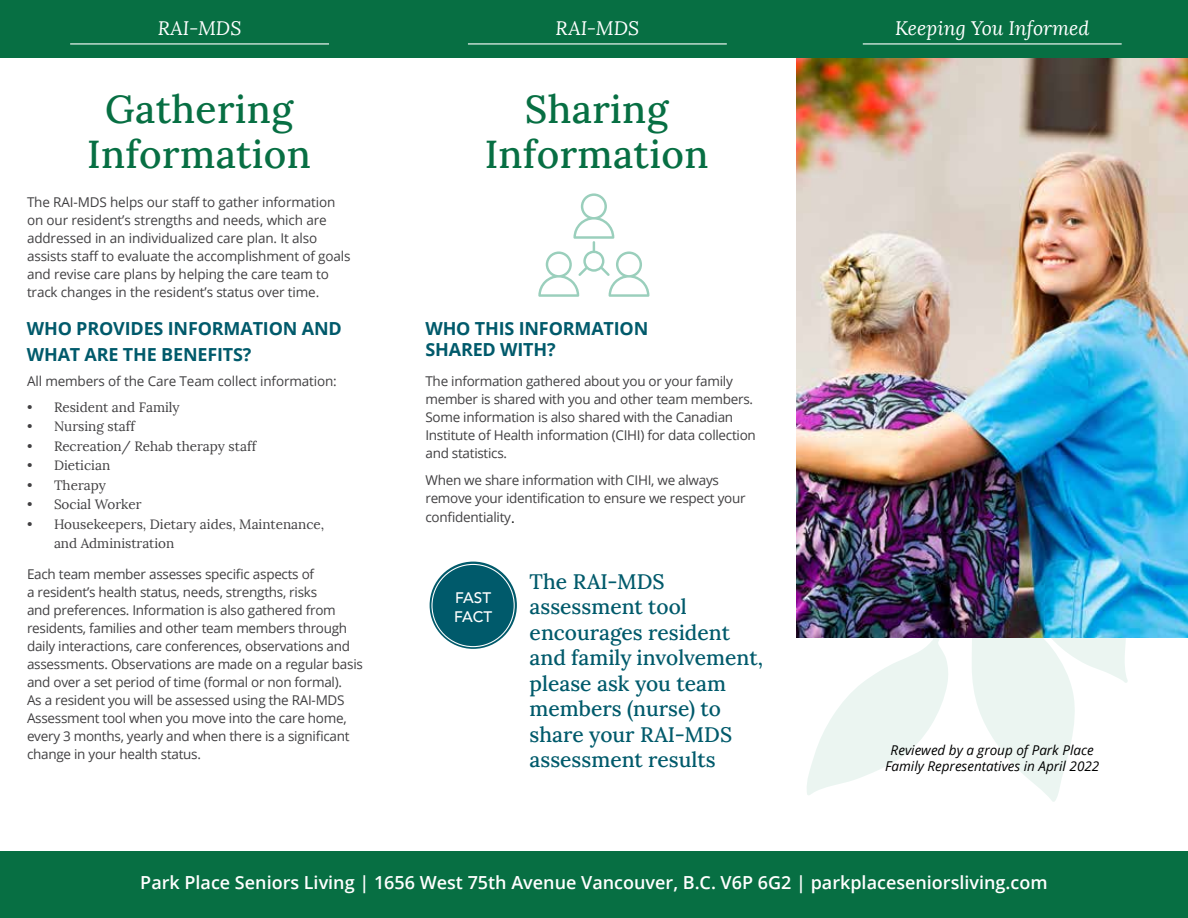
<style>
.page{position:relative;width:1188px;height:918px;background:#fff}
.page>*{position:absolute;margin:0;border:0;box-sizing:border-box;transform-origin:0 0}
.t1{font:500 39px/45px "Lora";letter-spacing:.01em;color:#076f43;text-align:center}
.t2{font:500 21px/25.5px "Lora";color:#005a6b}
.t3{font:italic 19.5px "Lora";color:#fff}
.t4{font:600 18px "Open Sans";color:#fff}
.t5{font:700 18px/21px "Open Sans";letter-spacing:-.01em;color:#005a6b}
.t6{font:500 15.3px/18.6px "Avenir";color:#fff}
.t7{font:13.5px/18px "Open Sans";letter-spacing:-.02em;color:#414042}
.t8{font:13.5px/19.5px "Lora";color:#414042}
.t9{font:italic 13.5px/16.2px "Open Sans";color:#000;text-align:center}
.s1{font-family:"Avenir";font-size:15.75px;color:#000}
</style>
<div class="page">
<svg style="left:806px;top:637px;width:322px;height:165px"></svg>
<img style="left:796px;top:58px;width:392px;height:579px">
<svg style="left:538px;top:193px;width:111px;height:104px"></svg>
<div style="left:0;top:0;width:1188px;height:58px;background:#076f43"></div>
<hr style="left:70px;top:43px;width:259px;height:2px;background:#fff">
<hr style="left:468px;top:43px;width:259px;height:2px;background:#fff">
<hr style="left:863px;top:43px;width:259px;height:2px;background:#fff">
<svg style="left:430px;top:562px;width:87px;height:87px"></svg>
<div style="left:432px;top:564px;width:82px;height:83px;background:#005a6b;border-radius:50%"></div>
<div style="left:0;top:851px;width:1188px;height:67px;background:#076f43"></div>
<h3 class="t3" style="left:158px;top:16px;width:85px">RAI-MDS</h3>
<h3 class="t3" style="left:556px;top:16px;width:85px">RAI-MDS</h3>
<h3 class="t3" style="left:895px;top:16px;width:196px">Keeping You Informed</h3>
<h1 class="t1" style="left:87px;top:84px;width:225px">Gathering<br>Information</h1>
<h1 class="t1" style="left:485px;top:84px;width:225px">Sharing<br>Information</h1>
<p class="t7" style="left:27px;top:193px;width:325px">The RAI-MDS helps our staff to gather information on our resident’s strengths and needs, which are addressed in an individualized care plan. It also assists staff to evaluate the accomplishment of goals and revise care plans by helping the care team to track changes in the resident’s status over time.</p>
<h3 class="t5" style="left:27px;top:315px;width:316px;line-height:25.5px">WHO PROVIDES INFORMATION AND<br>WHAT ARE THE BENEFITS?</h3>
<h3 class="t5" style="left:425px;top:318px;width:224px">WHO THIS INFORMATION<br>SHARED WITH?</h3>
<p class="t7" style="left:425px;top:372px;width:332px">The information gathered about you or your family member is shared with you and other team members.<br>Some information is also shared with the Canadian Institute of Health information (CIHI) for data collection and statistics.</p>
<p class="t7" style="left:425px;top:471px;width:322px">When we share information with CIHI, we always remove your identification to ensure we respect your</p>
<p class="t7" style="left:425px;top:508px;width:91px">confidentiality<span class="s1">.</span></p>
<p class="t7" style="left:27px;top:372px;width:311px">All members of the Care Team collect information:</p>
<p class="t8" style="left:27px;top:397px;width:154px">• Resident and Family</p>
<p class="t8" style="left:27px;top:417px;width:110px">• Nursing staff</p>
<p class="t8" style="left:27px;top:436px;width:231px">• Recreation/ Rehab therapy staff</p>
<p class="t8" style="left:27px;top:456px;width:85px">• Dietician</p>
<p class="t8" style="left:27px;top:475px;width:80px">• Therapy</p>
<p class="t8" style="left:27px;top:495px;width:116px">• Social Worker</p>
<p class="t8" style="left:54px;top:514px;width:272px;text-indent:-27px">• Housekeepers, Dietary aides, Maintenance, and Administration</p>
<p class="t7" style="left:27px;top:565px;width:337px">Each team member assesses specific aspects of<br>a resident’s health status, needs, strengths, risks<br>and preferences. Information is also gathered from residents, families and other team members through daily interactions, care conferences, observations and assessments. Observations are made on a regular basis and over a set period of time (formal or non formal).<br>As a resident you will be assessed using the RAI-MDS Assessment tool when you move into the care home, every 3 months, yearly and when there is a significant change in your health status.</p>
<h2 class="t2" style="left:530px;top:567px;width:235px">The RAI-MDS assessment tool encourages resident and family involvement, please ask you team members (nurse) to share your RAI-MDS assessment results</h2>
<p class="t6" style="left:454px;top:588px;width:40px">FAST<br>FACT</p>
<p class="t9" style="left:885px;top:741px;width:216px">Reviewed by a group of Park Place<br>Family Representatives in April 2022</p>
<h3 class="t4" style="left:140px;top:870px;width:909px">Park Place Seniors Living | 1656 West 75th Avenue Vancouver, B.C. V6P 6G2 | parkplaceseniorsliving.com</h3>
</div>
